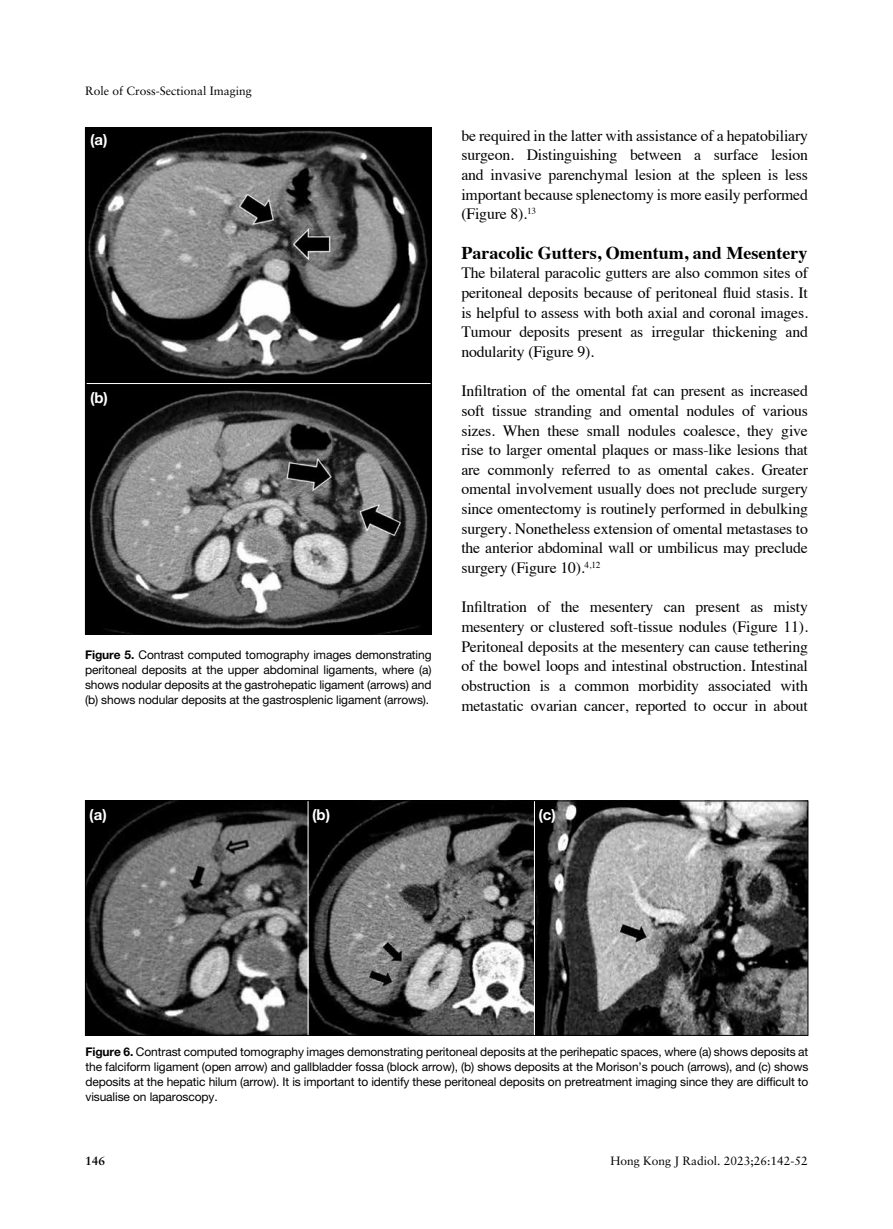
<style>
.page{position:relative;width:893px;height:1229px;background:#fff}
.page>*{position:absolute;margin:0;border:0;box-sizing:border-box;transform-origin:0 0}
.t1{font:700 18px "Times";color:#000}
.t2{font:15.75px/19.6px "Times";letter-spacing:-.01em;color:#000;text-align:justify}
.t3{font:700 15px "Helvetica Neue";color:#fff}
.t4{font:12px/15px "Helvetica Neue";letter-spacing:-.01em;color:#000;text-align:justify}
.t5{font:12px "Sabon";color:#000}
.t6{font:700 12px "Sabon";color:#000}
.s1{font-weight:700}
</style>
<div class="page">
<img style="left:87px;top:130px;width:343px;height:502px">
<img style="left:87px;top:802px;width:719px;height:232px">
<div style="left:85px;top:800px;width:723px;height:236px;border:1px solid #000"></div>
<hr style="left:87px;top:383px;width:344px;height:1px;background:#fff">
<hr style="left:308px;top:801px;width:1px;height:234px;background:#fff">
<hr style="left:534px;top:801px;width:1px;height:234px;background:#fff">
<p class="t5" style="left:85px;top:84px;width:168px">Role of Cross-Sectional Imaging</p>
<p class="t3" style="left:90px;top:130px;width:19px">(a)</p>
<p class="t3" style="left:90px;top:388px;width:20px">(b)</p>
<p class="t4" style="left:85px;top:647px;width:348px"><span class="s1">Figure 5.</span> Contrast computed tomography images demonstrating peritoneal deposits at the upper abdominal ligaments, where (a) shows nodular deposits at the gastrohepatic ligament (arrows) and (b) shows nodular deposits at the gastrosplenic ligament (arrows).</p>
<p class="t2" style="left:461px;top:124px;width:348px">be required in the latter with assistance of a hepatobiliary surgeon. Distinguishing between a surface lesion and invasive parenchymal lesion at the spleen is less important because splenectomy is more easily performed (Figure 8).<sup>13</sup></p>
<p class="t1" style="left:461px;top:235px;width:347px">Paracolic Gutters, Omentum, and Mesentery</p>
<p class="t2" style="left:461px;top:262px;width:348px">The bilateral paracolic gutters are also common sites of peritoneal deposits because of peritoneal fluid stasis. It is helpful to assess with both axial and coronal images.<br>Tumour deposits present as irregular thickening and nodularity (Figure 9).</p>
<p class="t2" style="left:461px;top:380px;width:348px">Infiltration of the omental fat can present as increased soft tissue stranding and omental nodules of various sizes. When these small nodules coalesce, they give rise to larger omental plaques or mass-like lesions that are commonly referred to as omental cakes. Greater omental involvement usually does not preclude surgery since omentectomy is routinely performed in debulking surgery. Nonetheless extension of omental metastases to the anterior abdominal wall or umbilicus may preclude surgery (Figure 10).<sup>4,12</sup></p>
<p class="t2" style="left:461px;top:596px;width:348px">Infiltration of the mesentery can present as misty mesentery or clustered soft-tissue nodules (Figure 11).<br>Peritoneal deposits at the mesentery can cause tethering of the bowel loops and intestinal obstruction. Intestinal obstruction is a common morbidity associated with metastatic ovarian cancer, reported to occur in about</p>
<p class="t3" style="left:89px;top:805px;width:19px">(a)</p>
<p class="t3" style="left:312px;top:805px;width:20px">(b)</p>
<p class="t3" style="left:538px;top:805px;width:19px">(c)</p>
<p class="t4" style="left:85px;top:1044px;width:724px"><span class="s1">Figure 6.</span> Contrast computed tomography images demonstrating peritoneal deposits at the perihepatic spaces, where (a) shows deposits at the falciform ligament (open arrow) and gallbladder fossa (block arrow), (b) shows deposits at the Morison’s pouch (arrows), and (c) shows deposits at the hepatic hilum (arrow). It is important to identify these peritoneal deposits on pretreatment imaging since they are difficult to visualise on laparoscopy.</p>
<p class="t6" style="left:85px;top:1153px;width:22px">146</p>
<p class="t5" style="left:610px;top:1153px;width:199px">Hong Kong J Radiol. 2023;26:142-52</p>
</div>
